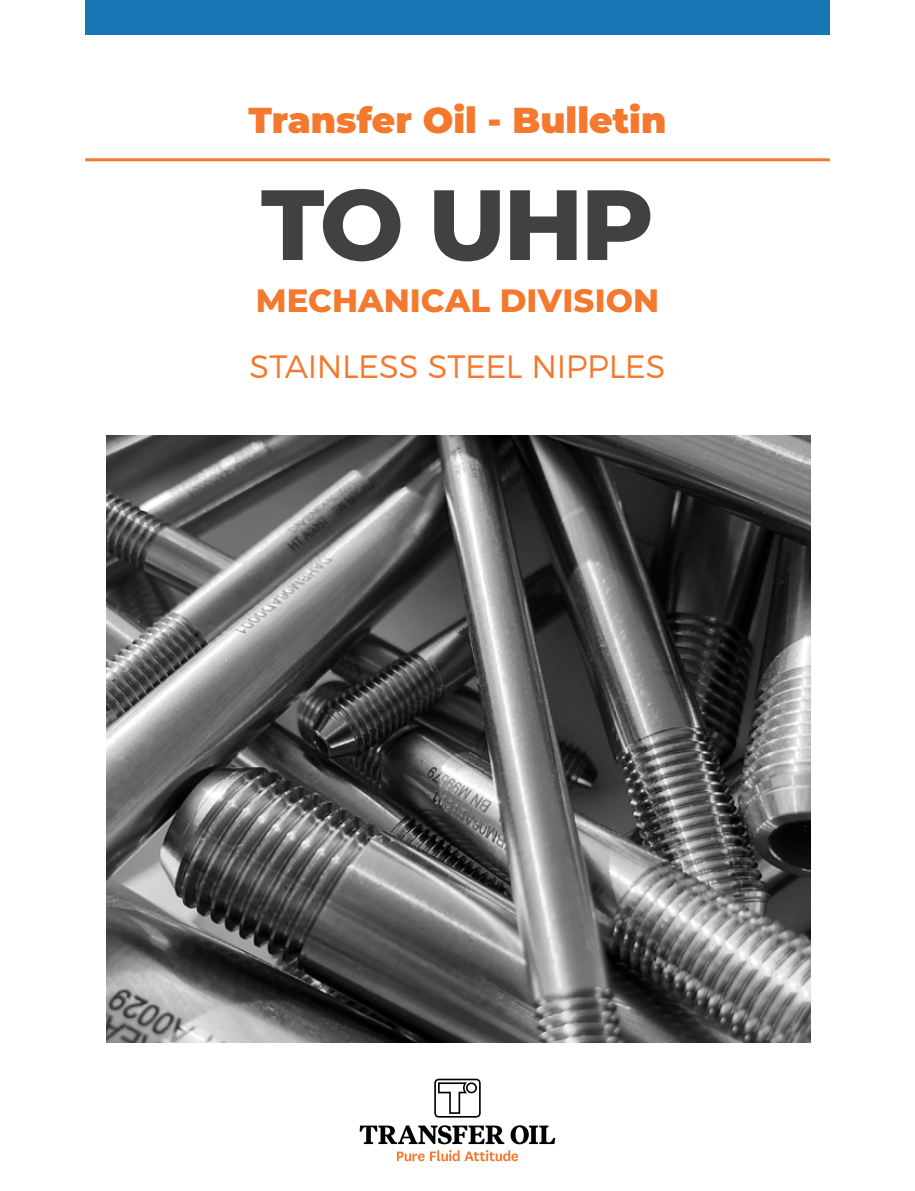
<style>
.page{position:relative;width:915px;height:1191px;background:#fff}
.page>*{position:absolute;margin:0;border:0;box-sizing:border-box;transform-origin:0 0}
.t1{font:800 99.6px "Montserrat";color:#414141}
.t2{font:900 36px "Montserrat";color:#f4792e}
.t3{font:300 32.25px "Montserrat";letter-spacing:-.01em;color:#f4792e}
.t4{font:800 32.25px "Montserrat";letter-spacing:.005em;color:#f4792e}
</style>
<div class="page">
<hr style="left:85px;top:158px;width:744px;height:3px;background:#f4792e">
<div style="left:85px;top:0;width:744px;height:34px;background:#1976b4"></div>
<svg style="left:434px;top:1078px;width:46px;height:39px"></svg>
<svg style="left:359px;top:1125px;width:196px;height:19px"></svg>
<svg style="left:397px;top:1150px;width:121px;height:11px"></svg>
<img style="left:106px;top:435px;width:704px;height:607px">
<p class="t2" style="left:248px;top:93px;width:419px">Transfer Oil - Bulletin</p>
<h1 class="t1" style="left:261px;top:152px;width:394px">TO UHP</h1>
<p class="t4" style="left:255px;top:277px;width:405px">MECHANICAL DIVISION</p>
<p class="t3" style="left:249px;top:346px;width:417px">STAINLESS STEEL NIPPLES</p>
</div>
